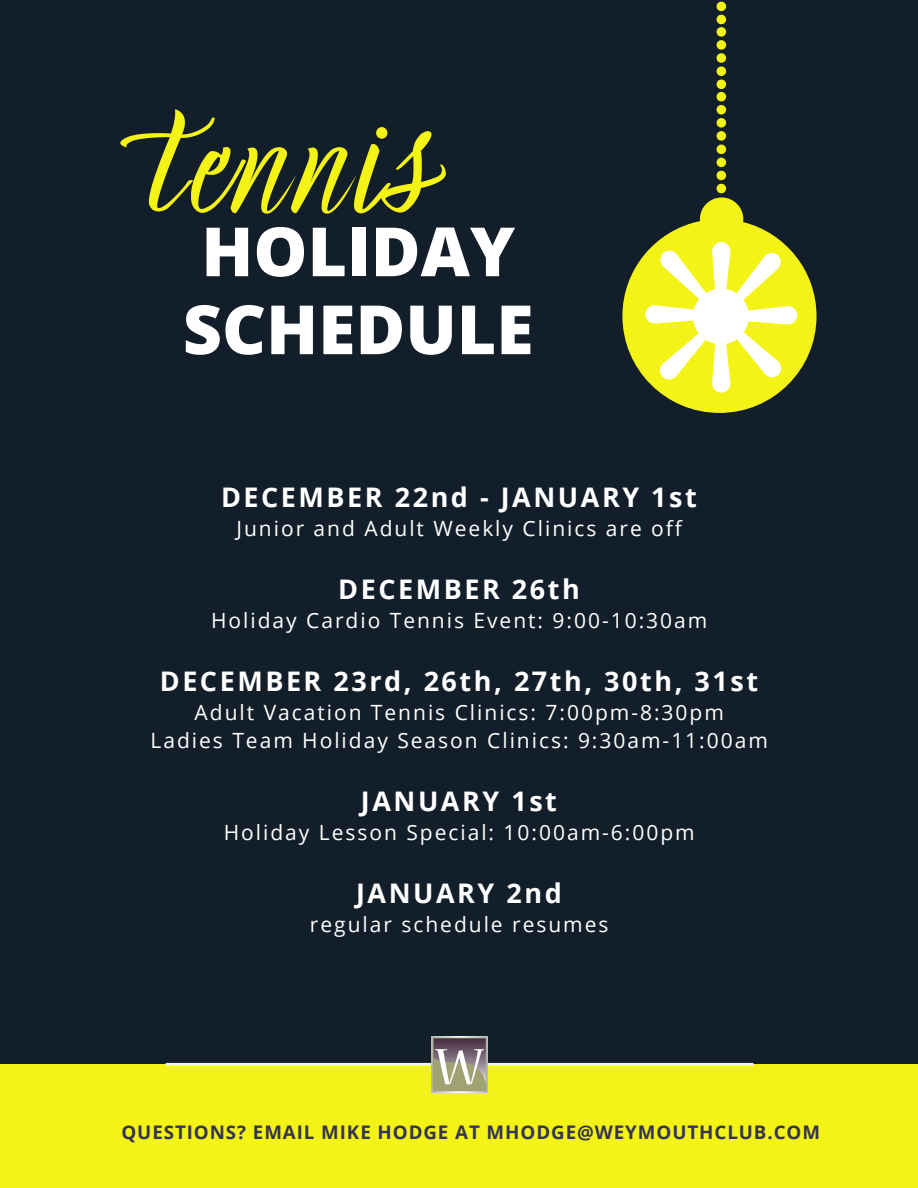
<style>
.page{position:relative;width:918px;height:1188px;background:#121e2a}
.page>*{position:absolute;margin:0;border:0;box-sizing:border-box;transform-origin:0 0}
.t1{font:120px "Holiday Romance";letter-spacing:.08em;color:#f3f315}
.t2{font:800 67.95px/78px "Open Sans";color:#fff}
.t3{font:700 27px "Open Sans";letter-spacing:.095em;color:#fff}
.t4{font:21px/27.8px "Open Sans";letter-spacing:.095em;color:#fff;text-align:center}
.t5{font:700 18.75px "Open Sans";letter-spacing:.05em;color:#353352}
</style>
<div class="page">
<div style="left:0;top:1064px;width:918px;height:124px;background:#f3f315"></div>
<hr style="left:166px;top:1063px;width:588px;height:3px;background:#eff0f2">
<img style="left:431px;top:1036px;width:56px;height:57px">
<svg style="left:622px;top:2px;width:195px;height:411px"></svg>
<h1 class="t1" style="left:148px;top:97px;width:286px">tennis</h1>
<h2 class="t2" style="left:183px;top:211px;width:352px">HOLIDAY<br>SCHEDULE</h2>
<p class="t3" style="left:221px;top:478px;width:477px">DECEMBER 22nd - JANUARY 1st</p>
<p class="t4" style="left:236px;top:514px;width:447px">Junior and Adult Weekly Clinics are off</p>
<p class="t3" style="left:338px;top:570px;width:243px">DECEMBER 26th</p>
<p class="t4" style="left:211px;top:606px;width:498px">Holiday Cardio Tennis Event: 9:00-10:30am</p>
<p class="t3" style="left:160px;top:662px;width:600px">DECEMBER 23rd, 26th, 27th, 30th, 31st</p>
<p class="t4" style="left:151px;top:698px;width:619px">Adult Vacation Tennis Clinics: 7:00pm-8:30pm<br>Ladies Team Holiday Season Clinics: 9:30am-11:00am</p>
<p class="t3" style="left:361px;top:782px;width:198px">JANUARY 1st</p>
<p class="t4" style="left:224px;top:818px;width:472px">Holiday Lesson Special: 10:00am-6:00pm</p>
<p class="t3" style="left:356px;top:874px;width:207px">JANUARY 2nd</p>
<p class="t4" style="left:310px;top:910px;width:300px">regular schedule resumes</p>
<p class="t5" style="left:121px;top:1119px;width:700px">QUESTIONS? EMAIL MIKE HODGE AT MHODGE@WEYMOUTHCLUB.COM</p>
</div>
